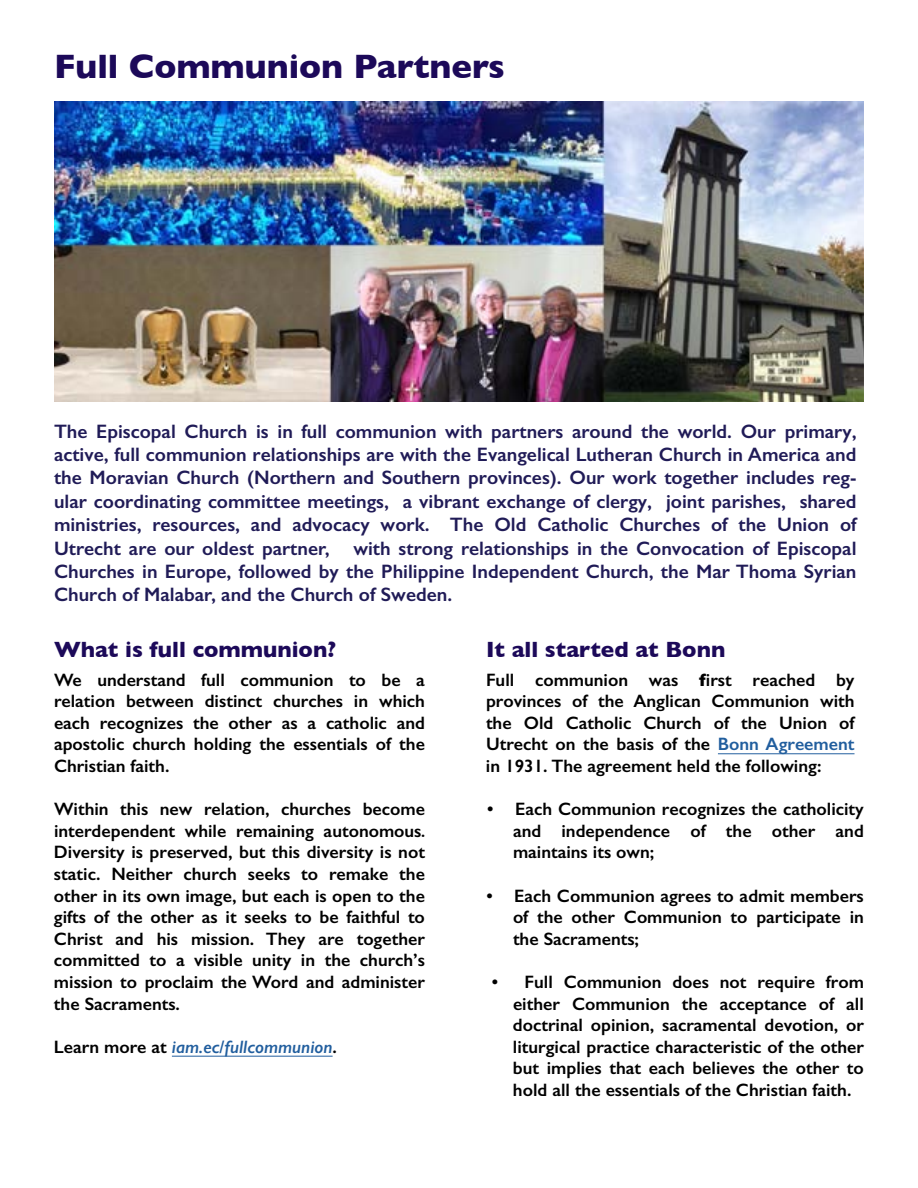
<style>
.page{position:relative;width:918px;height:1188px;background:#fff}
.page>*{position:absolute;margin:0;border:0;box-sizing:border-box;transform-origin:0 0}
.t1{font:700 34.5px "Gill Sans";color:#1c0959}
.t2{font:700 22.5px "Gill Sans";color:#1c0959}
.t3{font:600 19.5px/23.4px "Gill Sans";color:#201b57;text-align:justify}
.t4{font:600 18px/21.6px "Gill Sans";color:#000;text-align:justify}
.t5{font:italic 600 18px "Gill Sans";color:#215e9e}
.s1{font-weight:700;font-size:12px}
.s2{font-style:normal;color:#000}
.s3{font-weight:700}
.s4{color:#215e9e}
</style>
<div class="page">
<hr style="left:172px;top:1056px;width:161px;height:1px;background:#215e9e">
<hr style="left:718px;top:753px;width:137px;height:1px;background:#215e9e">
<img style="left:54px;top:102px;width:810px;height:300px">
<h1 class="t1" style="left:54px;top:39px;width:452px">Full Communion Partners</h1>
<p class="t3" style="left:54px;top:419px;width:804px">The Episcopal Church is in full communion with partners around the world. Our primary, active, full communion relationships are with the Evangelical Lutheran Church in America and the Moravian Church (Northern and Southern provinces). Our work together includes reg&shy;ular coordinating committee meetings, a vibrant exchange of clergy, joint parishes, shared ministries, resources, and advocacy work. The Old Catholic Churches of the Union of Utrecht are our oldest partner, with strong relationships in the Convocation of Episcopal Churches in Europe, followed by the Philippine Independent Church, the Mar Thoma Syrian Church of Malabar, and the Church of Sweden.</p>
<p class="t2" style="left:54px;top:632px;width:284px">What is full communion?</p>
<p class="t4" style="left:54px;top:669px;width:372px">We understand full communion to be a relation between distinct churches in which each recognizes the other as a catholic and apostolic church holding the essentials of the Christian faith.</p>
<p class="t4" style="left:54px;top:798px;width:372px">Within this new relation, churches become interdependent while remaining autonomous<span class="s1">.<br></span>Diversity is preserved, but this diversity is not static. Neither church seeks to remake the other in its own image, but each is open to the gifts of the other as it seeks to be faithful to Christ and his mission. They are together committed to a visible unity in the church’s mission to proclaim the Word and administer the Sacraments.</p>
<p class="t5" style="left:54px;top:1036px;width:285px"><span class="s2">Learn more at</span> iam.ec/fullcommunion<span class="s2">.</span></p>
<p class="t2" style="left:486px;top:632px;width:241px">It all started at Bonn</p>
<p class="t4" style="left:486px;top:669px;width:370px">Full communion was <span class="s3">f</span>irst reached by provinces of the Anglican Communion with the Old Catholic Church of the Union of Utrecht on the basis of the <span class="s4">Bonn Agreement </span>in 1931. The agreement held the following:</p>
<p class="t4" style="left:513px;top:798px;width:352px;text-indent:-26px">• Each Communion recognizes the catholicity and independence of the other and maintains its own;</p>
<p class="t4" style="left:513px;top:885px;width:352px;text-indent:-26px">• Each Communion agrees to admit members of the other Communion to participate in the Sacraments;</p>
<p class="t4" style="left:513px;top:971px;width:352px;text-indent:-21px">• Full Communion does not require from either Communion the acceptance of all doctrinal opinion, sacramental devotion, or liturgical practice characteristic of the other but implies that each believes the other to hold all the essentials of the Christian faith.</p>
</div>
